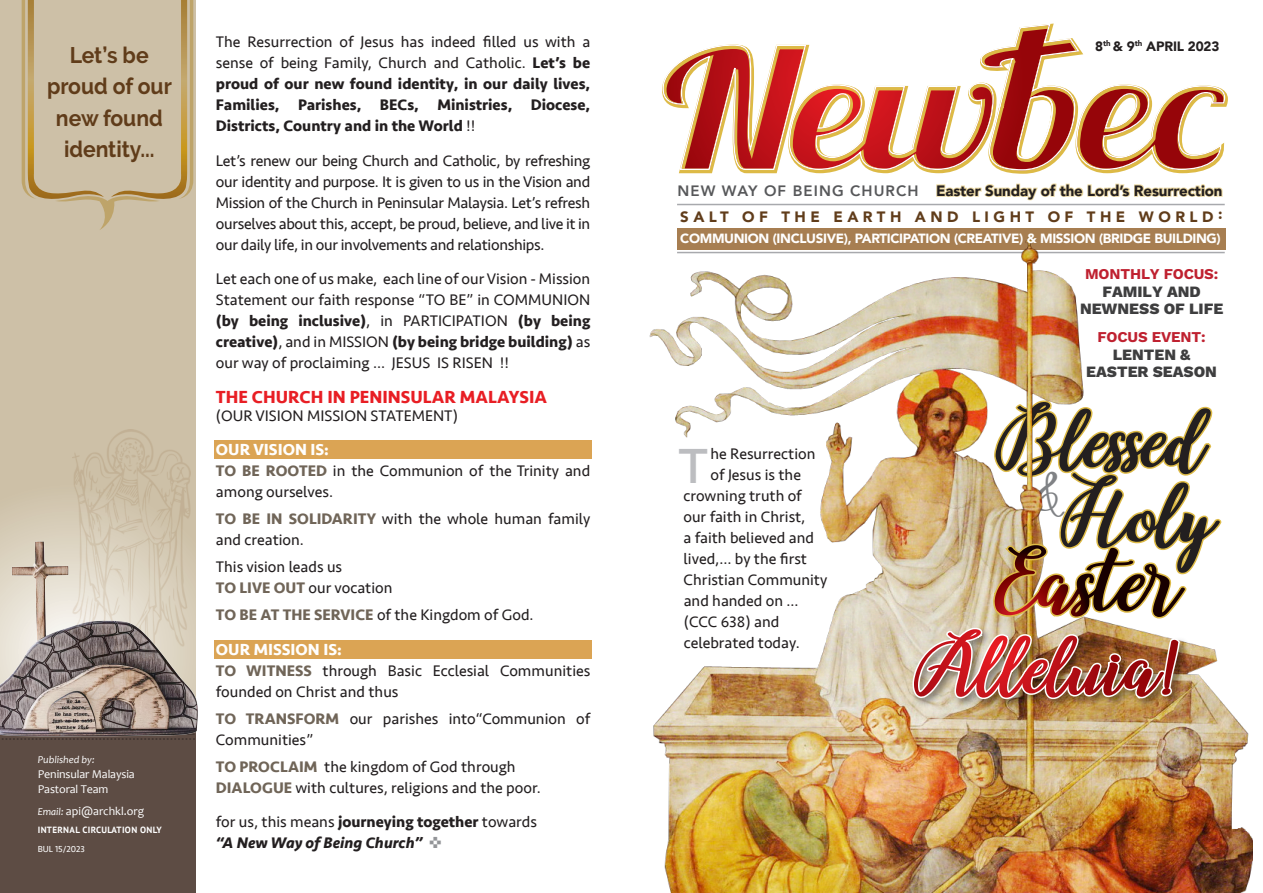
<style>
.page{position:relative;width:1263px;height:893px;background:#fff}
.page>*{position:absolute;margin:0;border:0;box-sizing:border-box;transform-origin:0 0}
.t1{font:83.4px "Belindascript script";color:#231f20}
.t2{font:600 48px "Raleway";color:#bcbdc0}
.t3{font:42.6px "Belindascript script";color:#808285}
.t4{font:700 22.5px/31.5px "Raleway";color:#603c1a;text-align:center;scale:.94 1}
.t5{font:700 18px "Seravek";color:#e81e24}
.t6{font:700 16.5px "Seravek";color:#fff}
.t7{font:15.75px/21px "Seravek";color:#231f20}
.t8{font:700 15.75px/21px "Seravek";color:#231f20;text-align:justify}
.t9{font:800 15.75px/16.5px "Work Sans";color:#3e3e3f;text-align:center}
.t10{font:900 15px "Avenir";letter-spacing:-.005em;color:#231f20}
.t11{font:900 15px "Avenir";letter-spacing:.3em;color:#603c1a}
.t12{font:700 15px "Work Sans";letter-spacing:-.01em;color:#bf2130}
.t13{font:900 13.5px "Avenir";letter-spacing:-.01em;color:#231f20}
.t14{font:900 13.35px "Avenir";letter-spacing:-.025em;color:#fff}
.t15{font:12px/15px "Candara";letter-spacing:-.01em;color:#fff}
.t16{font:italic 10.5px "Candara";color:#fff}
.t17{font:700 9px "PT Sans";letter-spacing:.04em;color:#fff}
.t18{font:9px "Seravek";color:#fff}
.s1{font-style:italic;font-size:10.5px}
.s2{font-weight:400}
.s3{font-weight:700}
.s4{font-weight:700;color:#706558}
.s5{font-weight:700;font-style:italic}
.s6{color:#939598}
.s7{font-weight:800;color:#57585a}
</style>
<div class="page">
<div style="left:0;top:0;width:195px;height:893px;background:#cdc0a7"></div>
<div style="left:215px;top:441px;width:377px;height:18px;background:#dba454"></div>
<div style="left:215px;top:640px;width:377px;height:18px;background:#dba454"></div>
<div style="left:0;top:732px;width:195px;height:161px;background:#5d4c44"></div>
<svg style="left:662px;top:24px;width:566px;height:150px"></svg>
<svg style="left:1016px;top:95px;width:38px;height:64px"></svg>
<svg style="left:22px;top:0;width:171px;height:230px"></svg>
<svg style="left:935px;top:183px;width:288px;height:21px"></svg>
<hr style="left:677px;top:204px;width:548px;height:1px;background:#a8a9ad">
<img style="left:649px;top:228px;width:603px;height:665px">
<img style="left:911px;top:390px;width:341px;height:375px">
<img style="left:0;top:541px;width:198px;height:202px">
<img style="left:72px;top:430px;width:118px;height:278px">
<h3 class="t4" style="left:47px;top:39px;width:134px">Let’s be proud of our new found identity...</h3>
<p class="t16" style="left:38px;top:753px;width:58px">Published by:</p>
<p class="t15" style="left:38px;top:766px;width:99px">Peninsular Malaysia<br>Pastoral Team</p>
<p class="t15" style="left:38px;top:804px;width:108px"><span class="s1">Email:</span> api@archkl.org</p>
<p class="t17" style="left:38px;top:824px;width:126px">INTERNAL CIRCULATION ONLY</p>
<p class="t18" style="left:38px;top:842px;width:49px">BUL 15/2023</p>
<p class="t8" style="left:216px;top:31px;width:376px"><span class="s2">The Resurrection of Jesus has indeed filled us with a sense of being Family, Church and Catholic.</span> Let’s be proud of our new found identity, in our daily lives, Families, Parishes, BECs, Ministries, Diocese, Districts, Country and in the World <span class="s2">!!</span></p>
<p class="t7" style="left:216px;top:150px;width:376px;text-align:justify">Let’s renew our being Church and Catholic, by refreshing our identity and purpose. It is given to us in the Vision and Mission of the Church in Peninsular Malaysia. Let’s refresh ourselves about this, accept, be proud, believe, and live it in our daily life, in our involvements and relationships.</p>
<p class="t7" style="left:216px;top:268px;width:376px;text-align:justify">Let each one of us make, each line of our Vision - Mission Statement our faith response “TO BE” in COMMUNION <span class="s3">(by being inclusive)</span>, in PARTICIPATION <span class="s3">(by being creative)</span>, and in MISSION <span class="s3">(by being bridge building)</span> as our way of proclaiming ... JESUS IS RISEN !!</p>
<p class="t5" style="left:216px;top:382px;width:333px">THE CHURCH IN PENINSULAR MALAYSIA</p>
<p class="t7" style="left:216px;top:405px;width:244px">(OUR VISION MISSION STATEMENT)</p>
<p class="t6" style="left:216px;top:436px;width:115px">OUR VISION IS:</p>
<p class="t7" style="left:216px;top:460px;width:376px"><span class="s4">TO BE ROOTED</span> in the Communion of the Trinity and among ourselves.</p>
<p class="t7" style="left:216px;top:508px;width:376px"><span class="s4">TO BE IN SOLIDARITY</span> with the whole human family and creation.</p>
<p class="t7" style="left:216px;top:556px;width:178px">This vision leads us<br><span class="s4">TO LIVE OUT</span> our vocation</p>
<p class="t7" style="left:216px;top:604px;width:319px"><span class="s4">TO BE AT THE SERVICE</span> of the Kingdom of God.</p>
<p class="t6" style="left:216px;top:636px;width:127px">OUR MISSION IS:</p>
<p class="t7" style="left:216px;top:660px;width:376px"><span class="s4">TO WITNESS</span> through Basic Ecclesial Communities founded on Christ and thus</p>
<p class="t7" style="left:216px;top:708px;width:376px"><span class="s4">TO TRANSFORM</span> our parishes into“Communion of<br>Communities”</p>
<p class="t7" style="left:216px;top:756px;width:326px"><span class="s4">TO PROCLAIM</span> the kingdom of God through<br><span class="s4">DIALOGUE</span> with cultures, religions and the poor.</p>
<p class="t7" style="left:216px;top:811px;width:323px">for us, this means <span class="s3">journeying together</span> towards <span class="s5">“A New Way of Being Church”</span> <span class="s6">✜</span></p>
<p class="t13" style="left:1095px;top:35px;width:126px">8<sup>th</sup> &amp; 9<sup>th</sup> APRIL 2023</p>
<p class="t10" style="left:677px;top:178px;width:546px"><span class="s7">NEW WAY OF BEING CHURCH</span> Easter Sunday of the Lord’s Resurrection</p>
<p class="t11" style="left:680px;top:204px;width:544px">SALT OF THE EARTH AND LIGHT OF THE WORLD:</p>
<p class="t14" style="left:680px;top:227px;width:542px">COMMUNION (INCLUSIVE), PARTICIPATION (CREATIVE) &amp; MISSION (BRIDGE BUILDING)</p>
<p class="t7" style="left:710px;top:443px;width:106px">he Resurrection</p>
<p class="t7" style="left:710px;top:464px;width:92px">of Jesus is the</p>
<p class="t7" style="left:683px;top:485px;width:120px">crowning truth of</p>
<p class="t7" style="left:683px;top:506px;width:123px">our faith in Christ,</p>
<p class="t7" style="left:683px;top:527px;width:132px">a faith believed and</p>
<p class="t7" style="left:684px;top:548px;width:125px">lived,… by the first</p>
<p class="t7" style="left:684px;top:569px;width:145px">Christian Community</p>
<p class="t7" style="left:684px;top:590px;width:116px">and handed on ...</p>
<p class="t7" style="left:684px;top:611px;width:97px">(CCC 638) and</p>
<p class="t7" style="left:684px;top:632px;width:117px">celebrated today.</p>
<h2 class="t2" style="left:678px;top:438px;width:31px">T</h2>
<p class="t12" style="left:1085px;top:265px;width:135px">MONTHLY FOCUS:</p>
<p class="t9" style="left:1080px;top:284px;width:145px">FAMILY AND<br>NEWNESS OF LIFE</p>
<p class="t12" style="left:1097px;top:328px;width:110px">FOCUS EVENT:</p>
<p class="t9" style="left:1086px;top:347px;width:132px">LENTEN &amp;<br>EASTER SEASON</p>
<h3 class="t3" style="left:1033px;top:463px;width:34px">&amp;</h3>
<h1 class="t1" style="left:1055px;top:454px;width:161px">Holy</h1>
</div>
